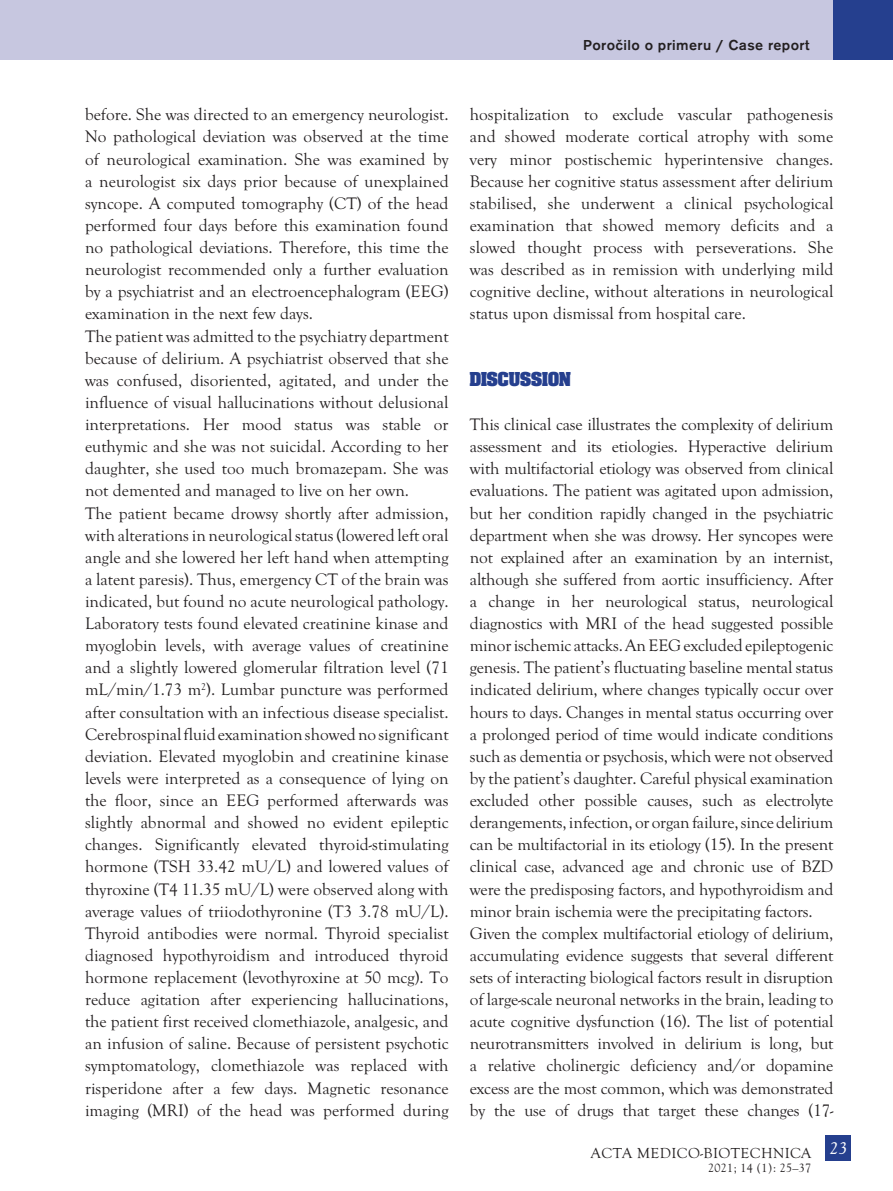
<style>
.page{position:relative;width:893px;height:1191px;background:#fff}
.page>*{position:absolute;margin:0;border:0;box-sizing:border-box;transform-origin:0 0}
.Mednaslov{font:700 21px "Aachen PCE";color:#253f8e}
.t1{font:italic 18px "Goudy Old Sty TCE";color:#fff}
.Navaden{font:17.25px/22px "Goudy Old Sty TCE";color:#231f20;text-align:justify}
.t2{font:500 15px "Accius TCE";letter-spacing:.025em;color:#231f20}
.t3{font:15px "Goudy Old Sty TCE";letter-spacing:.025em;color:#231f20}
.NOGA_letnik_LEVA{font:12px "MM Goudy";letter-spacing:.025em;color:#231f20}
</style>
<div class="page">
<div style="left:825px;top:1135px;width:26px;height:26px;background:#253f8e"></div>
<div style="left:0;top:0;width:833px;height:60px;background:#c7c7e0"></div>
<div style="left:833px;top:0;width:60px;height:60px;background:#253f8e"></div>
<p class="t2" style="left:583px;top:36px;width:228px">Poročilo o primeru / Case report</p>
<p class="Navaden" style="left:85px;top:104px;width:365px">before. She was directed to an emergency neurologist.<br>No pathological deviation was observed at the time of neurological examination. She was examined by a neurologist six days prior because of unexplained syncope. A computed tomography (CT) of the head performed four days before this examination found no pathological deviations. Therefore, this time the neurologist recommended only a further evaluation by a psychiatrist and an electroencephalogram (EEG) examination in the next few days.</p>
<p class="Navaden" style="left:85px;top:325px;width:365px">The patient was admitted to the psychiatry department because of delirium. A psychiatrist observed that she was confused, disoriented, agitated, and under the influence of visual hallucinations without delusional interpretations. Her mood status was stable or euthymic and she was not suicidal. According to her daughter, she used too much bromazepam. She was not demented and managed to live on her own.</p>
<p class="Navaden" style="left:85px;top:502px;width:365px">The patient became drowsy shortly after admission, with alterations in neurological status (lowered left oral angle and she lowered her left hand when attempting a latent paresis). Thus, emergency CT of the brain was indicated, but found no acute neurological pathology.<br>Laboratory tests found elevated creatinine kinase and myoglobin levels, with average values of creatinine and a slightly lowered glomerular filtration level (71 mL/min/1.73 m<sup>2</sup>). Lumbar puncture was performed after consultation with an infectious disease specialist.<br>Cerebrospinal fluid examination showed no significant deviation. Elevated myoglobin and creatinine kinase levels were interpreted as a consequence of lying on the floor, since an EEG performed afterwards was slightly abnormal and showed no evident epileptic changes. Significantly elevated thyroid-stimulating hormone (TSH 33.42 mU/L) and lowered values of thyroxine (T4 11.35 mU/L) were observed along with average values of triiodothyronine (T3 3.78 mU/L).<br>Thyroid antibodies were normal. Thyroid specialist diagnosed hypothyroidism and introduced thyroid hormone replacement (levothyroxine at 50 mcg). To reduce agitation after experiencing hallucinations, the patient first received clomethiazole, analgesic, and an infusion of saline. Because of persistent psychotic symptomatology, clomethiazole was replaced with risperidone after a few days. Magnetic resonance imaging (MRI) of the head was performed during</p>
<p class="Navaden" style="left:470px;top:104px;width:365px">hospitalization to exclude vascular pathogenesis and showed moderate cortical atrophy with some very minor postischemic hyperintensive changes.<br>Because her cognitive status assessment after delirium stabilised, she underwent a clinical psychological examination that showed memory deficits and a slowed thought process with perseverations. She was described as in remission with underlying mild cognitive decline, without alterations in neurological status upon dismissal from hospital care.</p>
<p class="Mednaslov" style="left:470px;top:368px;width:102px">DISCUSSION</p>
<p class="Navaden" style="left:470px;top:413px;width:365px">This clinical case illustrates the complexity of delirium assessment and its etiologies. Hyperactive delirium with multifactorial etiology was observed from clinical evaluations. The patient was agitated upon admission, but her condition rapidly changed in the psychiatric department when she was drowsy. Her syncopes were not explained after an examination by an internist, although she suffered from aortic insufficiency. After a change in her neurological status, neurological diagnostics with MRI of the head suggested possible minor ischemic attacks. An EEG excluded epileptogenic genesis. The patient’s fluctuating baseline mental status indicated delirium, where changes typically occur over hours to days. Changes in mental status occurring over a prolonged period of time would indicate conditions such as dementia or psychosis, which were not observed by the patient’s daughter. Careful physical examination excluded other possible causes, such as electrolyte derangements, infection, or organ failure, since delirium can be multifactorial in its etiology (15). In the present clinical case, advanced age and chronic use of BZD were the predisposing factors, and hypothyroidism and minor brain ischemia were the precipitating factors.</p>
<p class="Navaden" style="left:470px;top:922px;width:365px">Given the complex multifactorial etiology of delirium, accumulating evidence suggests that several different sets of interacting biological factors result in disruption of large-scale neuronal networks in the brain, leading to acute cognitive dysfunction (16). The list of potential neurotransmitters involved in delirium is long, but a relative cholinergic deficiency and/or dopamine excess are the most common, which was demonstrated by the use of drugs that target these changes (17-</p>
<p class="t3" style="left:591px;top:1144px;width:222px">ACTA MEDICO-BIOTECHNICA</p>
<p class="NOGA_letnik_LEVA" style="left:708px;top:1160px;width:105px">2021; 14 (1): 25–37</p>
<p class="t1" style="left:829px;top:1138px;width:19px">23</p>
</div>
